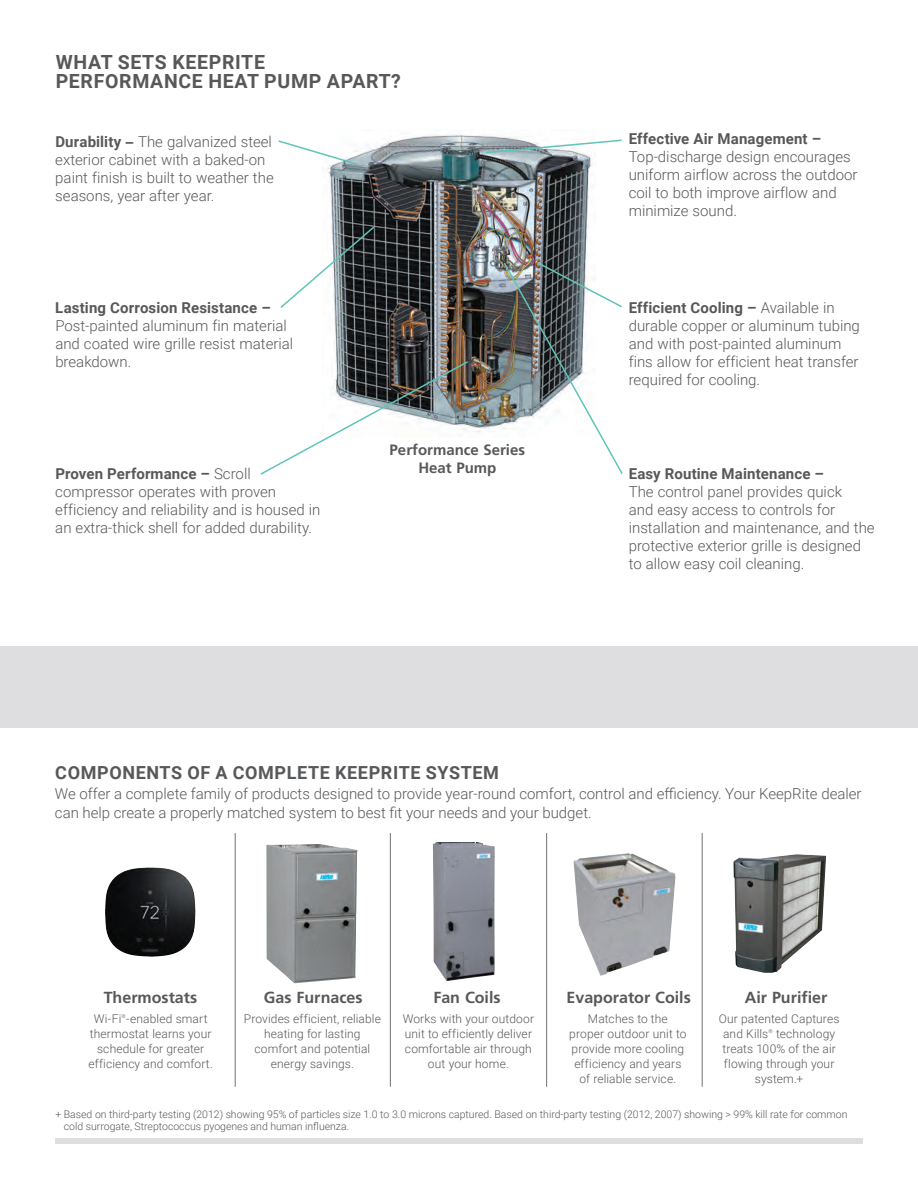
<style>
.page{position:relative;width:918px;height:1188px;background:#fff}
.page>*{position:absolute;margin:0;border:0;box-sizing:border-box;transform-origin:0 0}
.t1{font:700 19.5px/19.5px "Roboto";letter-spacing:.035em;color:#57585a}
.t2{font:700 18px "Roboto";letter-spacing:.035em;color:#57585a}
.t3{font:700 16.05px "Frutiger LT Std";color:#57585a}
.H-Numbered_list{font:300 15px/18px "Roboto";color:#57585a}
.t4{font:700 15px/18px "Frutiger LT Std";color:#57585a;text-align:center}
.H-Numbered_list-2{font:300 12px/15px "Roboto";letter-spacing:.01em;color:#57585a;text-align:center}
.t5{font:300 10.5px/12px "Roboto";color:#57585a}
.H-Numbered_list-3{font:300 5.4px "Roboto";color:#57585a}
.s1{font-weight:700}
.s2{font-family:"Helvetica Neue";font-weight:500}
</style>
<div class="page">
<div style="left:55px;top:1139px;width:808px;height:5px;background:#dedee1"></div>
<div style="left:0;top:646px;width:918px;height:81px;background:#dedee1"></div>
<img style="left:326px;top:134px;width:267px;height:299px">
<svg style="left:278px;top:139px;width:81px;height:27px"></svg>
<svg style="left:260px;top:360px;width:210px;height:115px"></svg>
<svg style="left:484px;top:139px;width:138px;height:15px"></svg>
<img style="left:502px;top:261px;width:121px;height:213px">
<svg style="left:280px;top:225px;width:96px;height:85px"></svg>
<img style="left:105px;top:868px;width:40px;height:83px">
<img style="left:573px;top:853px;width:103px;height:123px">
<hr style="left:235px;top:833px;width:1px;height:254px;background:#717074">
<hr style="left:390px;top:833px;width:1px;height:254px;background:#717074">
<hr style="left:546px;top:833px;width:1px;height:254px;background:#717074">
<hr style="left:702px;top:833px;width:1px;height:254px;background:#717074">
<img style="left:733px;top:854px;width:93px;height:119px">
<img style="left:266px;top:844px;width:92px;height:139px">
<img style="left:433px;top:842px;width:62px;height:139px">
<p class="t1" style="left:56px;top:51px;width:347px">WHAT SETS KEEPRITE<br>PERFORMANCE HEAT PUMP APART?</p>
<p class="H-Numbered_list" style="left:55px;top:133px;width:220px"><span class="s1">Durability</span> <span class="s2">–</span> The galvanized steel exterior cabinet with a baked-on paint finish is built to weather the seasons, year after year.</p>
<p class="H-Numbered_list" style="left:629px;top:129px;width:230px"><span class="s1">Effective Air Management –<br></span>Top-discharge design encourages uniform airflow across the outdoor coil to both improve airflow and minimize sound.</p>
<p class="H-Numbered_list" style="left:55px;top:298px;width:239px"><span class="s1">Lasting Corrosion Resistance –<br></span>Post-painted aluminum fin material and coated wire grille resist material breakdown.</p>
<p class="H-Numbered_list" style="left:55px;top:464px;width:267px"><span class="s1">Proven Performance –</span> Scroll compressor operates with proven efficiency and reliability and is housed in an extra-thick shell for added durability.</p>
<p class="t4" style="left:390px;top:441px;width:137px">Performance Series<br>Heat Pump</p>
<p class="H-Numbered_list" style="left:629px;top:298px;width:233px"><span class="s1">Efficient Cooling –</span> Available in durable copper or aluminum tubing and with post-painted aluminum fins allow for efficient heat transfer required for cooling.</p>
<p class="H-Numbered_list" style="left:629px;top:464px;width:247px"><span class="s1">Easy Routine Maintenance –<br></span>The control panel provides quick<br>and easy access to controls for installation and maintenance, and the protective exterior grille is designed to allow easy coil cleaning.</p>
<p class="t2" style="left:55px;top:760px;width:445px">COMPONENTS OF A COMPLETE KEEPRITE SYSTEM</p>
<p class="H-Numbered_list" style="left:55px;top:783px;width:808px;line-height:19.5px">We offer a complete family of products designed to provide year-round comfort, control and efficiency. Your KeepRite dealer can help create a properly matched system to best fit your needs and your budget.</p>
<p class="t3" style="left:104px;top:988px;width:95px">Thermostats</p>
<p class="t3" style="left:264px;top:988px;width:100px">Gas Furnaces</p>
<p class="t3" style="left:433px;top:988px;width:69px">Fan Coils</p>
<p class="t3" style="left:567px;top:988px;width:126px">Evaporator Coils</p>
<p class="t3" style="left:745px;top:988px;width:84px">Air Purifier</p>
<p class="H-Numbered_list-2" style="left:94px;top:1011px;width:115px">Wi-Fi -enabled smart</p>
<p class="H-Numbered_list-3" style="left:122px;top:1012px;width:6px">®</p>
<p class="H-Numbered_list-2" style="left:88px;top:1026px;width:126px">thermostat learns your schedule for greater efficiency and comfort.</p>
<p class="H-Numbered_list-2" style="left:244px;top:1011px;width:139px">Provides efficient, reliable heating for lasting comfort and potential energy savings.</p>
<p class="H-Numbered_list-2" style="left:403px;top:1011px;width:133px">Works with your outdoor unit to efficiently deliver comfortable air through out your home.</p>
<p class="H-Numbered_list-2" style="left:569px;top:1011px;width:119px">Matches to the proper outdoor unit to provide more cooling efficiency and years of reliable service.</p>
<p class="H-Numbered_list-2" style="left:723px;top:1011px;width:118px;text-align:left;text-indent:-4px">Our patented Captures and Kills</p>
<p class="H-Numbered_list-3" style="left:769px;top:1027px;width:6px">®</p>
<p class="H-Numbered_list-2" style="left:776px;top:1026px;width:61px">technology</p>
<p class="H-Numbered_list-2" style="left:722px;top:1041px;width:115px">treats 100% of the air</p>
<p class="H-Numbered_list-2" style="left:724px;top:1056px;width:112px">flowing through your</p>
<p class="H-Numbered_list-2" style="left:755px;top:1071px;width:50px">system.+</p>
<p class="t5" style="left:64px;top:1108px;width:785px;text-indent:-8px">+ Based on third-party testing (2012) showing 95% of particles size 1.0 to 3.0 microns captured. Based on third-party testing (2012, 2007) showing &gt; 99% kill rate for common cold surrogate, Streptococcus pyogenes and human influenza.</p>
</div>
